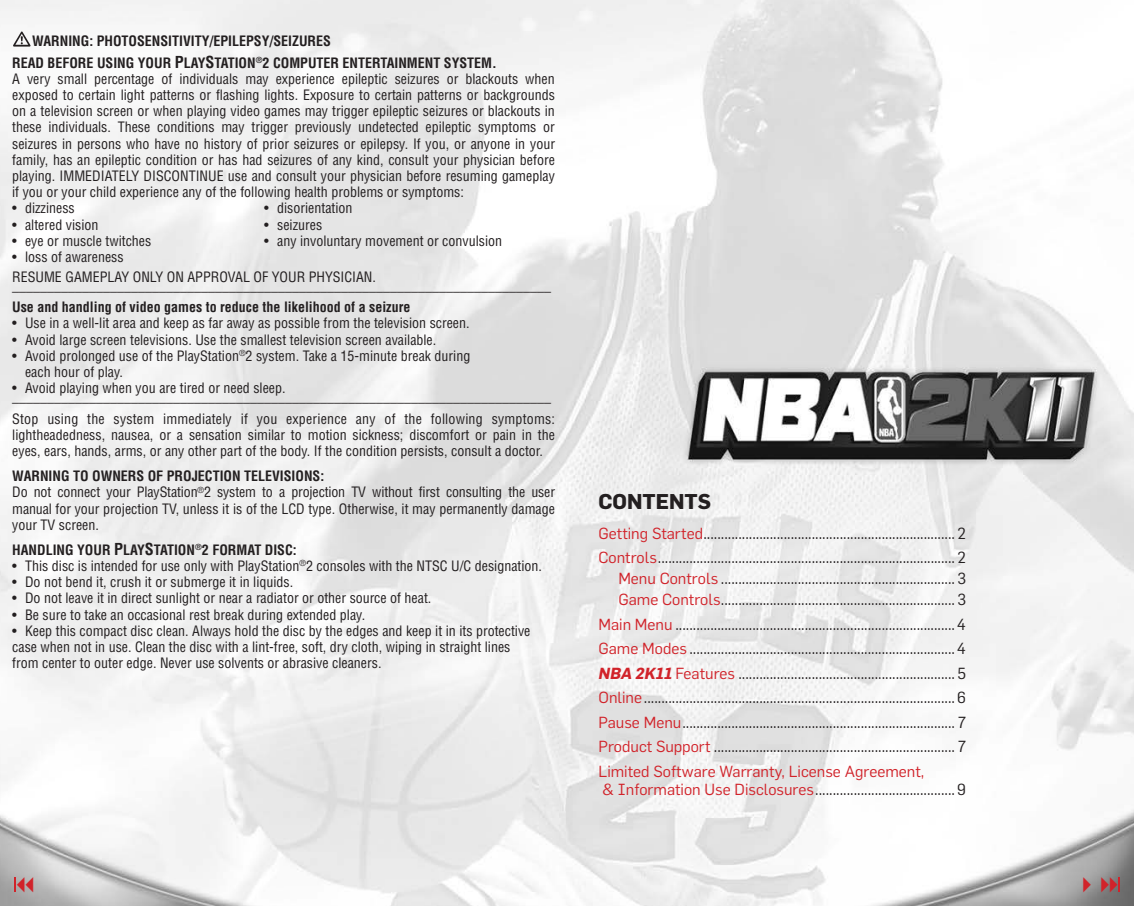
<style>
.page{position:relative;width:1134px;height:906px;background:#fff}
.page>*{position:absolute;margin:0;border:0;box-sizing:border-box;transform-origin:0 0}
.t1{font:700 21px "Flama";color:#231f20}
.t2{font:17.32px "Abacus Three SSK";color:#d1232a}
.t3{font:15.75px/24.5px "Flama";color:#231f20}
.t4{font:condensed 14px/16.1px "Helvetica";color:#231f20}
.t5{font:700 condensed 14px/21.3px "Helvetica";color:#231f20}
.s1{font-size:16.1px}
.s2{font-weight:700}
.s3{color:#d1232a}
.s4{font-weight:700;font-style:italic;color:#d1232a}
</style>
<div class="page">
<img style="left:0;top:0;width:1134px;height:906px">
<svg style="left:1118px;top:877px;width:1px;height:14px"></svg>
<svg style="left:15px;top:877px;width:1px;height:14px"></svg>
<svg style="left:13px;top:32px;width:18px;height:15px"></svg>
<p class="t5" style="left:12px;top:30px;width:486px;text-indent:20px">WARNING: PHOTOSENSITIVITY/EPILEPSY/SEIZURES<br>READ BEFORE USING YOUR <span class="s1">P</span>LAY<span class="s1">S</span>TATION<sup>®</sup>2 COMPUTER ENTERTAINMENT SYSTEM.</p>
<p class="t4" style="left:12px;top:70px;width:544px;text-align:justify">A very small percentage of individuals may experience epileptic seizures or blackouts when exposed to certain light patterns or flashing lights. Exposure to certain patterns or backgrounds on a television screen or when playing video games may trigger epileptic seizures or blackouts in these individuals. These conditions may trigger previously undetected epileptic symptoms or seizures in persons who have no history of prior seizures or epilepsy. If you, or anyone in your family, has an epileptic condition or has had seizures of any kind, consult your physician before playing. IMMEDIATELY DISCONTINUE use and consult your physician before resuming gameplay if you or your child experience any of the following health problems or symptoms:</p>
<p class="t4" style="left:12px;top:200px;width:64px">• dizziness</p>
<p class="t4" style="left:264px;top:200px;width:90px">• disorientation</p>
<p class="t4" style="left:12px;top:216px;width:88px">• altered vision</p>
<p class="t4" style="left:264px;top:216px;width:60px">• seizures</p>
<p class="t4" style="left:12px;top:232px;width:141px">• eye or muscle twitches</p>
<p class="t4" style="left:264px;top:232px;width:239px">• any involuntary movement or convulsion</p>
<p class="t4" style="left:12px;top:247px;width:365px;line-height:19.6px">• loss of awareness<br>RESUME GAMEPLAY ONLY ON APPROVAL OF YOUR PHYSICIAN.</p>
<p class="t4" style="left:12px;top:277px;width:540px">_____________________________________________________________________________</p>
<p class="t5" style="left:12px;top:296px;width:400px">Use and handling of video games to reduce the likelihood of a seizure</p>
<p class="t4" style="left:12px;top:315px;width:459px">• Use in a well-lit area and keep as far away as possible from the television screen.</p>
<p class="t4" style="left:12px;top:331px;width:426px">• Avoid large screen televisions. Use the smallest television screen available.</p>
<p class="t4" style="left:25px;top:347px;width:447px;text-indent:-13px">• Avoid prolonged use of the PlayStation<sup>®</sup>2 system. Take a 15-minute break during each hour of play.</p>
<p class="t4" style="left:12px;top:380px;width:275px">• Avoid playing when you are tired or need sleep.</p>
<p class="t4" style="left:12px;top:386px;width:544px;line-height:21.3px">_____________________________________________________________________________<br>Stop using the system immediately if you experience any of the following symptoms:</p>
<p class="t4" style="left:12px;top:427px;width:544px">lightheadedness, nausea, or a sensation similar to motion sickness; discomfort or pain in the eyes, ears, hands, arms, or any other part of the body. If the condition persists, consult a doctor.</p>
<p class="t4" style="left:12px;top:468px;width:544px"><span class="s2">WARNING TO OWNERS OF PROJECTION TELEVISIONS:<br></span>Do not connect your PlayStation<sup>®</sup>2 system to a projection TV without first consulting the user manual for your projection TV, unless it is of the LCD type. Otherwise, it may permanently damage your TV screen.</p>
<p class="t5" style="left:12px;top:539px;width:286px">HANDLING YOUR <span class="s1">P</span>LAY<span class="s1">S</span>TATION<sup>®</sup>2 FORMAT DISC:</p>
<p class="t4" style="left:12px;top:557px;width:531px">• This disc is intended for use only with PlayStation<sup>®</sup>2 consoles with the NTSC U/C designation.</p>
<p class="t4" style="left:12px;top:574px;width:283px">• Do not bend it, crush it or submerge it in liquids.</p>
<p class="t4" style="left:12px;top:590px;width:421px">• Do not leave it in direct sunlight or near a radiator or other source of heat.</p>
<p class="t4" style="left:12px;top:606px;width:354px">• Be sure to take an occasional rest break during extended play.</p>
<p class="t4" style="left:12px;top:622px;width:520px">• Keep this compact disc clean. Always hold the disc by the edges and keep it in its protective case when not in use. Clean the disc with a lint-free, soft, dry cloth, wiping in straight lines from center to outer edge. Never use solvents or abrasive cleaners.</p>
<h1 class="t1" style="left:598px;top:488px;width:114px">CONTENTS</h1>
<p class="t3" style="left:598px;top:520px;width:369px"><span class="s3">Getting Started</span>........................................................................ 2<br><span class="s3">Controls</span>..................................................................................... 2</p>
<p class="t3" style="left:618px;top:568px;width:349px;line-height:20.8px"><span class="s3">Menu Controls</span> ................................................................... 3<br><span class="s3">Game Controls</span>................................................................... 3</p>
<p class="t3" style="left:598px;top:611px;width:369px;text-align:justify"><span class="s3">Main Menu</span> ................................................................................4<br><span class="s3">Game Modes</span> ............................................................................4<br><span class="s4">NBA 2K11</span> <span class="s3">Features</span> .............................................................. 5<br><span class="s3">Online</span>.........................................................................................6<br><span class="s3">Pause Menu</span>.............................................................................. 7<br><span class="s3">Product Support</span> ..................................................................... 7<br><span class="s3">Limited Software Warranty, License Agreement,</span></p>
<p class="t3" style="left:602px;top:777px;width:365px"><span class="s3">&amp; Information Use Disclosures</span>........................................9</p>
<p class="t2" style="left:16px;top:873px;width:19px">BB</p>
<p class="t2" style="left:1083px;top:873px;width:37px">A AA</p>
</div>
